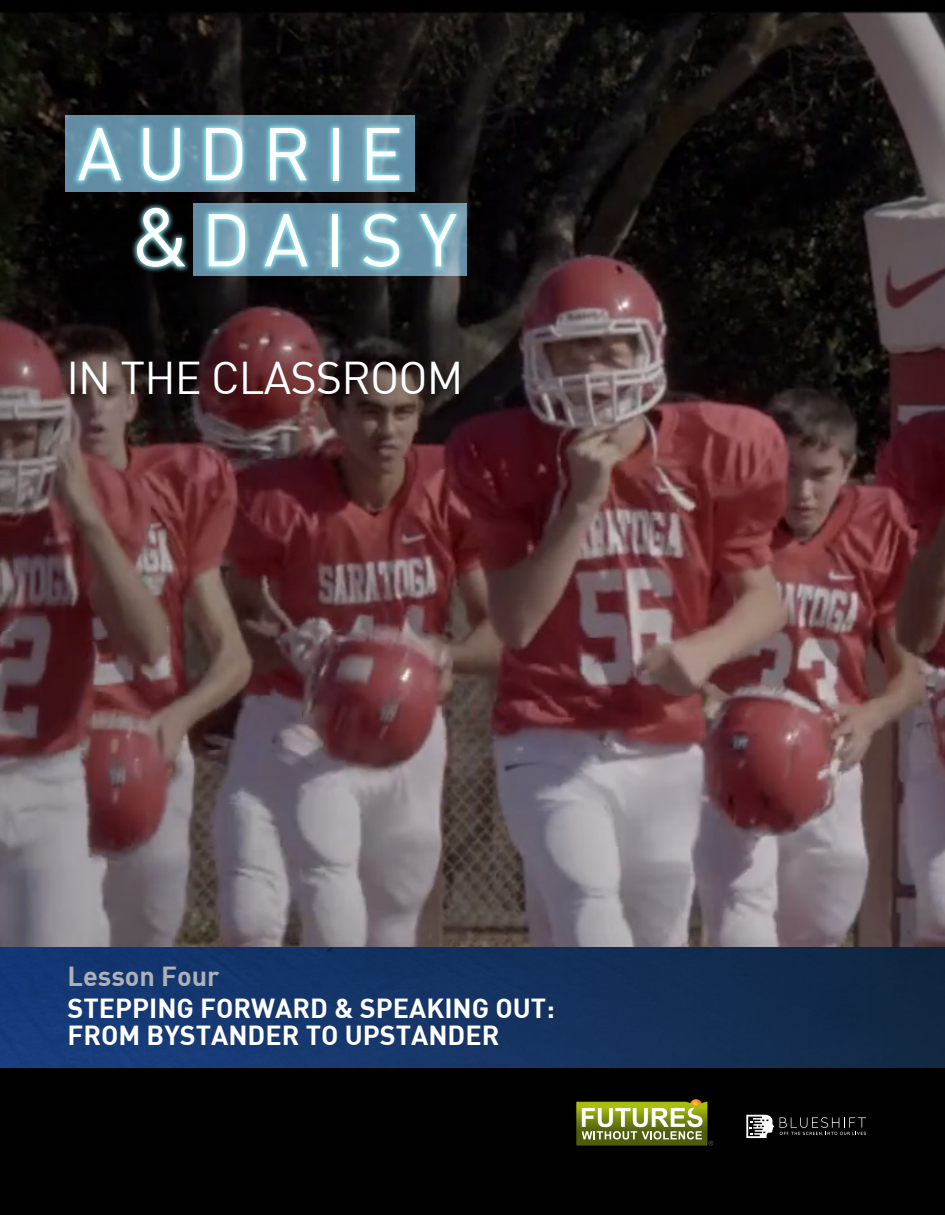
<style>
.page{position:relative;width:945px;height:1215px;background:#fff}
.page>*{position:absolute;margin:0;border:0;box-sizing:border-box;transform-origin:0 0}
.t1{font:73.35px "DIN";letter-spacing:.2em;color:#fff}
.t2{font:45px "DIN";letter-spacing:-.02em;color:#fff}
.t3{font:27px "DIN Bold";color:#fff}
.t4{font:27px "DIN Bold";color:#b0b1b5}
.s1{font-size:81.6px}
</style>
<div class="page">
<img style="left:0;top:0;width:945px;height:1215px">
<img style="left:0;top:948px;width:945px;height:119px">
<div style="left:65px;top:116px;width:350px;height:76px;background:#5e8ca3"></div>
<svg style="left:193px;top:204px;width:274px;height:72px"></svg>
<svg style="left:72px;top:122px;width:391px;height:151px"></svg>
<svg style="left:576px;top:1099px;width:137px;height:47px"></svg>
<svg style="left:746px;top:1115px;width:28px;height:23px"></svg>
<svg style="left:780px;top:1117px;width:86px;height:19px;background:#212121"></svg>
<p class="t1" style="left:77px;top:108px;width:328px">AUDRIE</p>
<p class="t1" style="left:131px;top:194px;width:328px"><span class="s1">&amp;</span> DAISY</p>
<p class="t2" style="left:66px;top:350px;width:399px">IN THE CLASSROOM</p>
<p class="t4" style="left:68px;top:959px;width:154px">Lesson Four</p>
<p class="t3" style="left:68px;top:991px;width:489px">STEPPING FORWARD &amp; SPEAKING OUT:</p>
<p class="t3" style="left:68px;top:1017px;width:433px">FROM BYSTANDER TO UPSTANDER</p>
</div>
